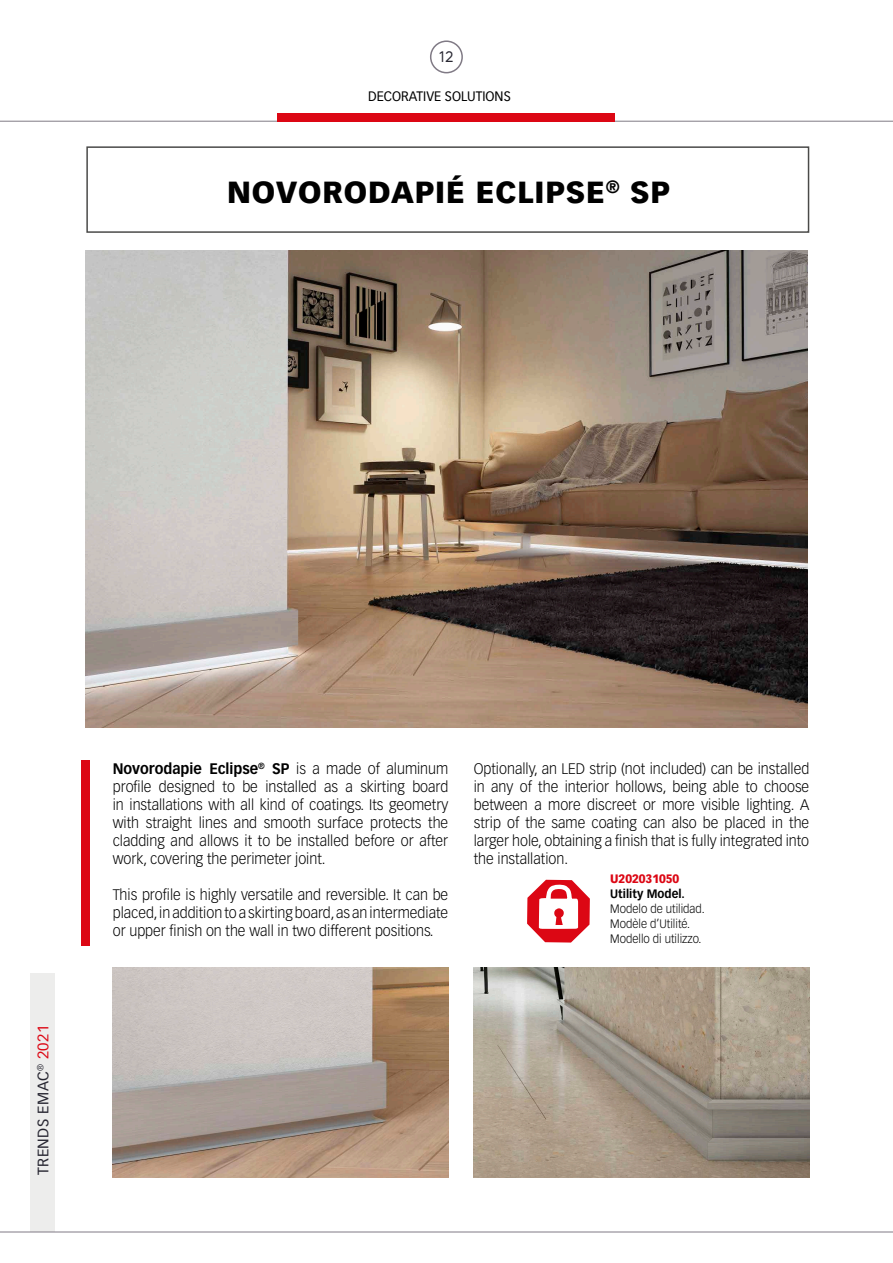
<style>
.page{position:relative;width:893px;height:1263px;background:#fff}
.page>*{position:absolute;margin:0;border:0;box-sizing:border-box;transform-origin:0 0}
.t1{font:900 30px "Vectora LT Std";letter-spacing:.03em;color:#000}
.t2{font:300 15px/18px "Vectora LT Std";color:#000;text-align:justify;scale:.95 1}
.t3{font:15px "Vectora LT Std";letter-spacing:.03em;color:#282732}
.t4{font:15px "Cocogoose Classic";color:#282732}
.t5{font:13.5px "Vectora LT Std";color:#000;scale:.95 1}
.t6{font:300 12px/15px "Vectora LT Std";color:#000;scale:.95 1}
.t7{font:700 12px "Vectora LT Std";color:#000;scale:.95 1}
.t8{font:900 12px "Vectora LT Std";color:#dc0714;scale:.95 1}
.s1{color:#dc0714}
.s2{font-weight:700}
</style>
<div class="page">
<hr style="left:0;top:121px;width:893px;height:1px;background:#807a85">
<div style="left:30px;top:973px;width:25px;height:259px;background:#ededec"></div>
<hr style="left:0;top:1231px;width:893px;height:1px;background:#807a85">
<div style="left:278px;top:113px;width:337px;height:9px;background:#dc0714"></div>
<div style="left:430px;top:40px;width:33px;height:33px;border:2px solid #807a85;border-radius:50%"></div>
<div style="left:86px;top:146px;width:723px;height:87px;border:2px solid #4a4a49"></div>
<div style="left:81px;top:761px;width:8px;height:185px;background:#dc0714"></div>
<img style="left:85px;top:251px;width:723px;height:476px">
<img style="left:112px;top:967px;width:336px;height:211px">
<img style="left:474px;top:967px;width:336px;height:211px">
<svg style="left:527px;top:880px;width:63px;height:62px"></svg>
<p class="t4" style="left:439px;top:46px;width:16px">12</p>
<p class="t5" style="left:368px;top:88px;width:152px">DECORATIVE SOLUTIONS</p>
<h1 class="t1" style="left:227px;top:173px;width:444px">NOVORODAPIÉ ECLIPSE<sup>®</sup> SP</h1>
<p class="t3" style="left:35px;top:1175px;width:152px;rotate:-90deg">TRENDS EMAC<sup>®</sup> <span class="s1">2021</span></p>
<p class="t2" style="left:113px;top:760px;width:355px"><span class="s2">Novorodapie Eclipse</span><sup>®</sup> <span class="s2">SP</span> is a made of aluminum profile designed to be installed as a skirting board in installations with all kind of coatings. Its geometry with straight lines and smooth surface protects the cladding and allows it to be installed before or after work, covering the perimeter joint.</p>
<p class="t2" style="left:113px;top:886px;width:355px">This profile is highly versatile and reversible. It can be placed, in addition to a skirting board, as an intermediate or upper finish on the wall in two different positions.</p>
<p class="t2" style="left:474px;top:760px;width:355px">Optionally, an LED strip (not included) can be installed in any of the interior hollows, being able to choose between a more discreet or more visible lighting. A strip of the same coating can also be placed in the larger hole, obtaining a finish that is fully integrated into the installation.</p>
<p class="t8" style="left:610px;top:871px;width:74px">U202031050</p>
<p class="t7" style="left:610px;top:886px;width:80px">Utility Model.</p>
<p class="t6" style="left:610px;top:901px;width:101px">Modelo de utilidad.<br>Modèle d’Utilité.<br>Modello di utilizzo.</p>
</div>
